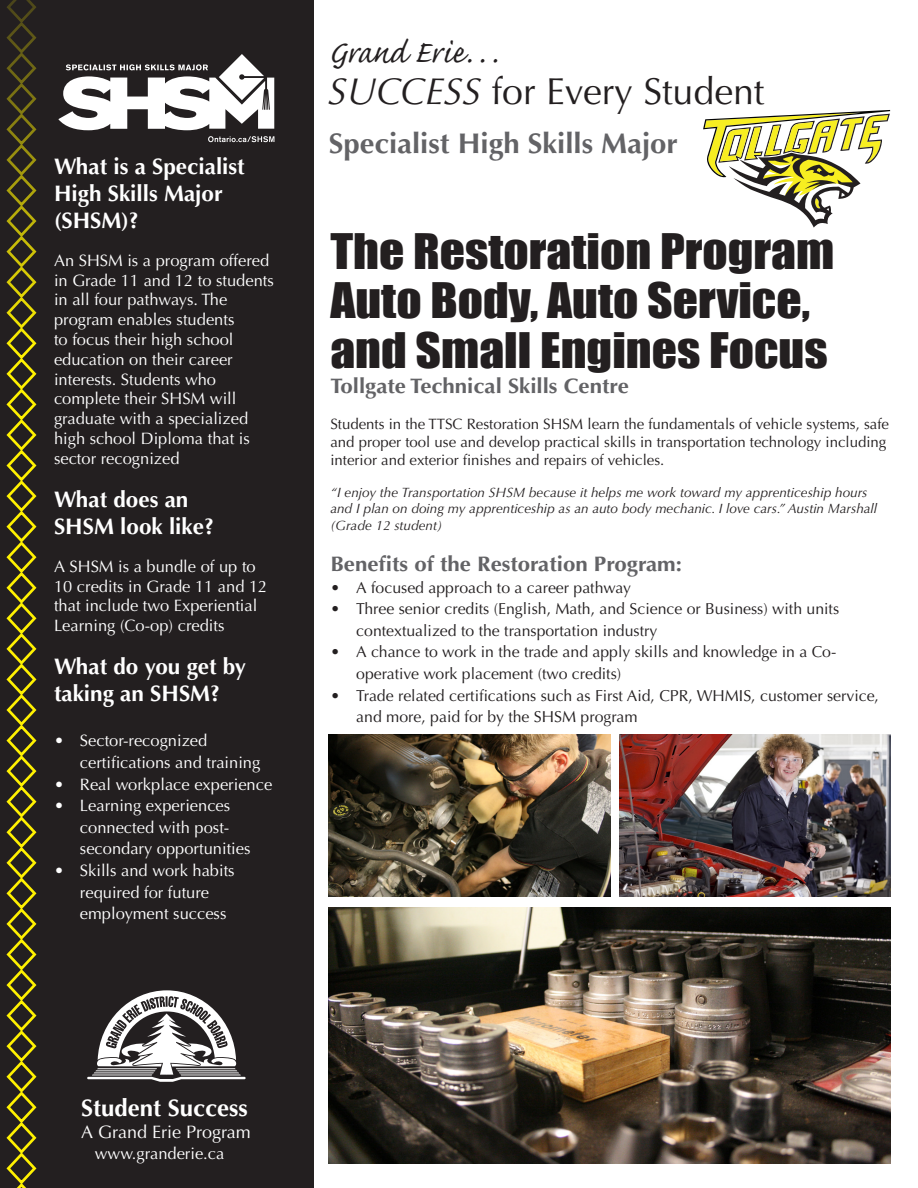
<style>
.page{position:relative;width:918px;height:1188px;background:#fff}
.page>*{position:absolute;margin:0;border:0;box-sizing:border-box;transform-origin:0 0}
.t1{font:45px/49.5px "Impact";color:#231f20;scale:1.1 1}
.t2{font:39.6px "Caflisch Script Web";color:#231f20}
.t3{font:37.5px "Optima LT Std";color:#231f20}
.t4{font:700 28.5px "Optima LT Std";color:#636366}
.t5{font:700 24px "Optima LT Std";color:#fff}
.t6{font:700 22.5px/27px "Optima LT Std";color:#fff}
.t7{font:700 21px "Optima LT Std";color:#636366;scale:1.06 1}
.t8{font:18px "Optima LT Std";color:#fff}
.t9{font:16.5px/19.8px "Optima LT Std";color:#fff}
.t10{font:15.9px/21.6px "Optima LT Std";color:#231f20}
.t11{font:15px/18px "Optima LT Std";color:#231f20}
.t12{font:italic 13.5px/16.2px "Optima LT Std";color:#231f20}
.s1{font-style:italic}
</style>
<div class="page">
<svg style="left:703px;top:110px;width:187px;height:118px"></svg>
<div style="left:0;top:0;width:313px;height:1188px;background:#231f20"></div>
<svg style="left:58px;top:54px;width:216px;height:88px"></svg>
<svg style="left:87px;top:990px;width:159px;height:92px"></svg>
<svg style="left:6px;top:0;width:31px;height:1188px"></svg>
<img style="left:328px;top:907px;width:563px;height:256px">
<img style="left:328px;top:735px;width:282px;height:162px">
<img style="left:620px;top:735px;width:271px;height:162px">
<p class="t6" style="left:54px;top:153px;width:192px">What is a Specialist<br>High Skills Major (SHSM)?</p>
<p class="t9" style="left:54px;top:251px;width:221px">An SHSM is a program offered in Grade 11 and 12 to students in all four pathways. The program enables students<br>to focus their high school education on their career interests. Students who complete their SHSM will graduate with a specialized high school Diploma that is sector recognized</p>
<p class="t6" style="left:54px;top:486px;width:162px">What does an<br>SHSM look like?</p>
<p class="t9" style="left:54px;top:557px;width:215px">A SHSM is a bundle of up to<br>10 credits in Grade 11 and 12 that include two Experiential<br>Learning (Co-op) credits</p>
<p class="t6" style="left:54px;top:654px;width:194px">What do you get by taking an SHSM?</p>
<p class="t9" style="left:80px;top:730px;width:182px;line-height:21.6px;text-indent:-26px">• Sector-recognized certifications and training</p>
<p class="t9" style="left:54px;top:774px;width:220px">• Real workplace experience</p>
<p class="t9" style="left:80px;top:795px;width:172px;line-height:21.6px;text-indent:-26px">• Learning experiences connected with post&shy;secondary opportunities</p>
<p class="t9" style="left:80px;top:860px;width:156px;line-height:21.6px;text-indent:-26px">• Skills and work habits required for future employment success</p>
<p class="t2" style="left:329px;top:32px;width:175px">Grand Erie…</p>
<p class="t3" style="left:328px;top:69px;width:438px"><span class="s1">SUCCESS</span> for Every Student</p>
<p class="t4" style="left:329px;top:126px;width:351px">Specialist High Skills Major</p>
<p class="t1" style="left:330px;top:225px;width:460px">The Restoration Program</p>
<p class="t1" style="left:330px;top:275px;width:454px">Auto Body, Auto Service, and Small Engines Focus</p>
<p class="t7" style="left:330px;top:373px;width:283px">Tollgate Technical Skills Centre</p>
<p class="t11" style="left:330px;top:415px;width:560px">Students in the TTSC Restoration SHSM learn the fundamentals of vehicle systems, safe and proper tool use and develop practical skills in transportation technology including interior and exterior finishes and repairs of vehicles.</p>
<p class="t12" style="left:330px;top:485px;width:548px">“I enjoy the Transportation SHSM because it helps me work toward my apprenticeship hours and I plan on doing my apprenticeship as an auto body mechanic. I love cars.” Austin Marshall (Grade 12 student)</p>
<p class="t7" style="left:330px;top:552px;width:333px">Benefits of the Restoration Program:</p>
<p class="t10" style="left:330px;top:577px;width:302px">• A focused approach to a career pathway</p>
<p class="t10" style="left:356px;top:598px;width:484px;text-indent:-26px">• Three senior credits (English, Math, and Science or Business) with units contextualized to the transportation industry</p>
<p class="t10" style="left:356px;top:642px;width:482px;text-indent:-26px">• A chance to work in the trade and apply skills and knowledge in a Co&shy;operative work placement (two credits)</p>
<p class="t10" style="left:356px;top:685px;width:524px;text-indent:-26px">• Trade related certifications such as First Aid, CPR, WHMIS, customer service, and more, paid for by the SHSM program</p>
<p class="t5" style="left:81px;top:1094px;width:168px">Student Success</p>
<p class="t8" style="left:81px;top:1121px;width:171px">A Grand Erie Program</p>
<p class="t9" style="left:95px;top:1144px;width:131px">www.granderie.ca</p>
</div>
